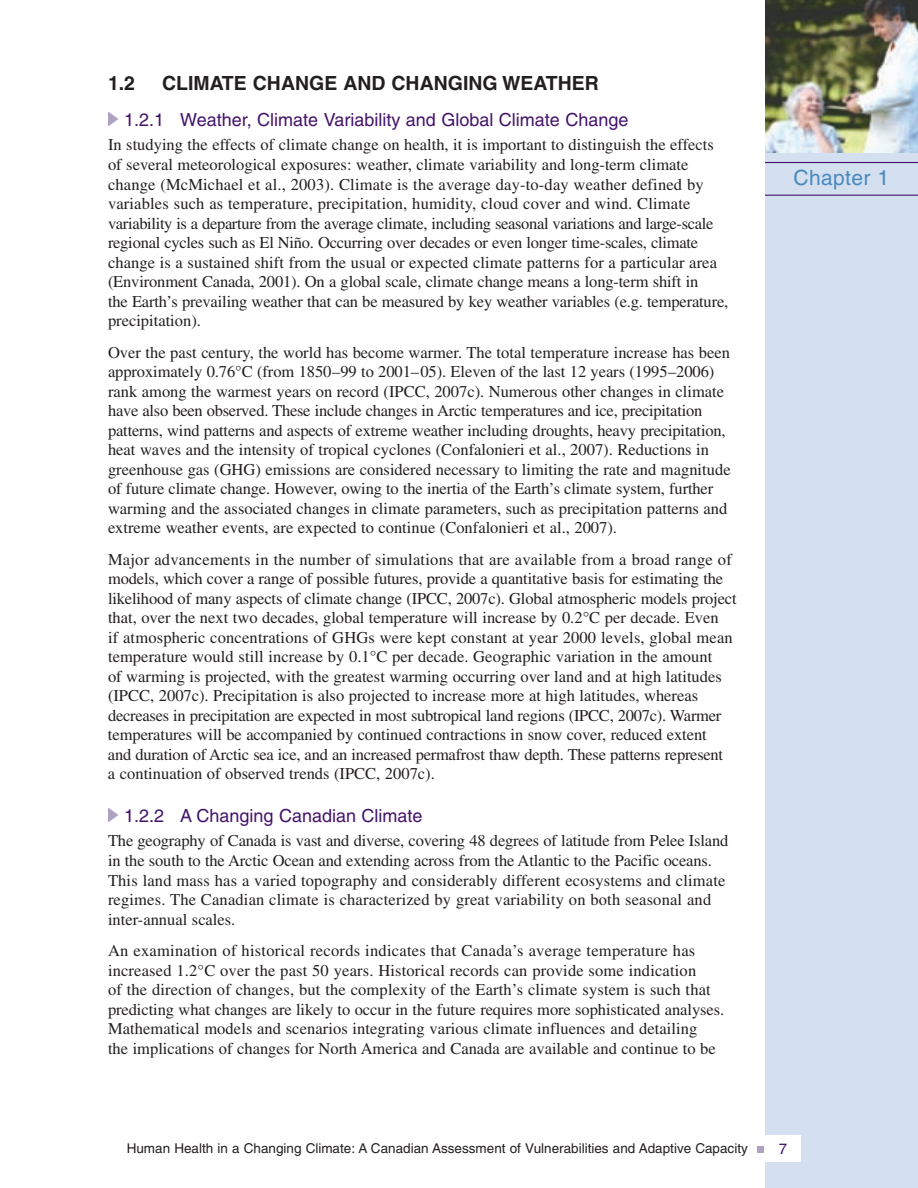
<style>
.page{position:relative;width:918px;height:1188px;background:#fff}
.page>*{position:absolute;margin:0;border:0;box-sizing:border-box;transform-origin:0 0}
.t1{font:21px "Helvetica";letter-spacing:.015em;color:#4a89be}
.t2{font:700 19.5px "Helvetica";color:#231f20}
.t3{font:18px "Helvetica";color:#44146b}
.t4{font:16.5px/19.5px "Times";color:#231f20}
.t5{font:15px "Helvetica";color:#44146b}
.t6{font:13.5px "Helvetica";color:#231f20}
</style>
<div class="page">
<div style="left:757px;top:1146px;width:7px;height:7px;background:#afa1c4"></div>
<div style="left:765px;top:0;width:153px;height:1188px;background:#d4e0ef"></div>
<img style="left:765px;top:0;width:153px;height:153px">
<div style="left:765px;top:1135px;width:36px;height:27px;background:#fff"></div>
<svg style="left:108px;top:807px;width:10px;height:15px"></svg>
<svg style="left:108px;top:111px;width:10px;height:15px"></svg>
<hr style="left:765px;top:162px;width:153px;height:1px;background:#44146b">
<hr style="left:765px;top:195px;width:153px;height:1px;background:#44146b">
<p class="t2" style="left:108px;top:76px;width:29px">1.2</p>
<p class="t2" style="left:162px;top:76px;width:438px">CLIMATE CHANGE AND CHANGING WEATHER</p>
<p class="t3" style="left:124px;top:114px;width:506px">1.2.1 Weather, Climate Variability and Global Climate Change</p>
<p class="t4" style="left:108px;top:137px;width:622px">In studying the effects of climate change on health, it is important to distinguish the effects of several meteorological exposures: weather, climate variability and long-term climate change (McMichael et al., 2003). Climate is the average day-to-day weather defined by variables such as temperature, precipitation, humidity, cloud cover and wind. Climate variability is a departure from the average climate, including seasonal variations and large-scale regional cycles such as El Niño. Occurring over decades or even longer time-scales, climate change is a sustained shift from the usual or expected climate patterns for a particular area (Environment Canada, 2001). On a global scale, climate change means a long-term shift in<br>the Earth’s prevailing weather that can be measured by key weather variables (e.g. temperature, precipitation).</p>
<p class="t4" style="left:108px;top:344px;width:624px">Over the past century, the world has become warmer. The total temperature increase has been approximately 0.76°C (from 1850–99 to 2001–05). Eleven of the last 12 years (1995–2006) rank among the warmest years on record (IPCC, 2007c). Numerous other changes in climate have also been observed. These include changes in Arctic temperatures and ice, precipitation patterns, wind patterns and aspects of extreme weather including droughts, heavy precipitation, heat waves and the intensity of tropical cyclones (Confalonieri et al., 2007). Reductions in greenhouse gas (GHG) emissions are considered necessary to limiting the rate and magnitude of future climate change. However, owing to the inertia of the Earth’s climate system, further warming and the associated changes in climate parameters, such as precipitation patterns and extreme weather events, are expected to continue (Confalonieri et al., 2007).</p>
<p class="t4" style="left:108px;top:551px;width:630px">Major advancements in the number of simulations that are available from a broad range of models, which cover a range of possible futures, provide a quantitative basis for estimating the likelihood of many aspects of climate change (IPCC, 2007c). Global atmospheric models project that, over the next two decades, global temperature will increase by 0.2°C per decade. Even<br>if atmospheric concentrations of GHGs were kept constant at year 2000 levels, global mean temperature would still increase by 0.1°C per decade. Geographic variation in the amount<br>of warming is projected, with the greatest warming occurring over land and at high latitudes (IPCC, 2007c). Precipitation is also projected to increase more at high latitudes, whereas decreases in precipitation are expected in most subtropical land regions (IPCC, 2007c). Warmer temperatures will be accompanied by continued contractions in snow cover, reduced extent<br>and duration of Arctic sea ice, and an increased permafrost thaw depth. These patterns represent<br>a continuation of observed trends (IPCC, 2007c).</p>
<p class="t3" style="left:124px;top:810px;width:300px">1.2.2 A Changing Canadian Climate</p>
<p class="t4" style="left:108px;top:833px;width:622px">The geography of Canada is vast and diverse, covering 48 degrees of latitude from Pelee Island in the south to the Arctic Ocean and extending across from the Atlantic to the Pacific oceans.<br>This land mass has a varied topography and considerably different ecosystems and climate regimes. The Canadian climate is characterized by great variability on both seasonal and inter-annual scales.</p>
<p class="t4" style="left:108px;top:942px;width:618px">An examination of historical records indicates that Canada’s average temperature has increased 1.2°C over the past 50 years. Historical records can provide some indication<br>of the direction of changes, but the complexity of the Earth’s climate system is such that predicting what changes are likely to occur in the future requires more sophisticated analyses.<br>Mathematical models and scenarios integrating various climate influences and detailing<br>the implications of changes for North America and Canada are available and continue to be</p>
<p class="t1" style="left:794px;top:170px;width:97px">Chapter 1</p>
<p class="t6" style="left:127px;top:1143px;width:623px">Human Health in a Changing Climate: A Canadian Assessment of Vulnerabilities and Adaptive Capacity</p>
<p class="t5" style="left:779px;top:1143px;width:10px">7</p>
</div>
